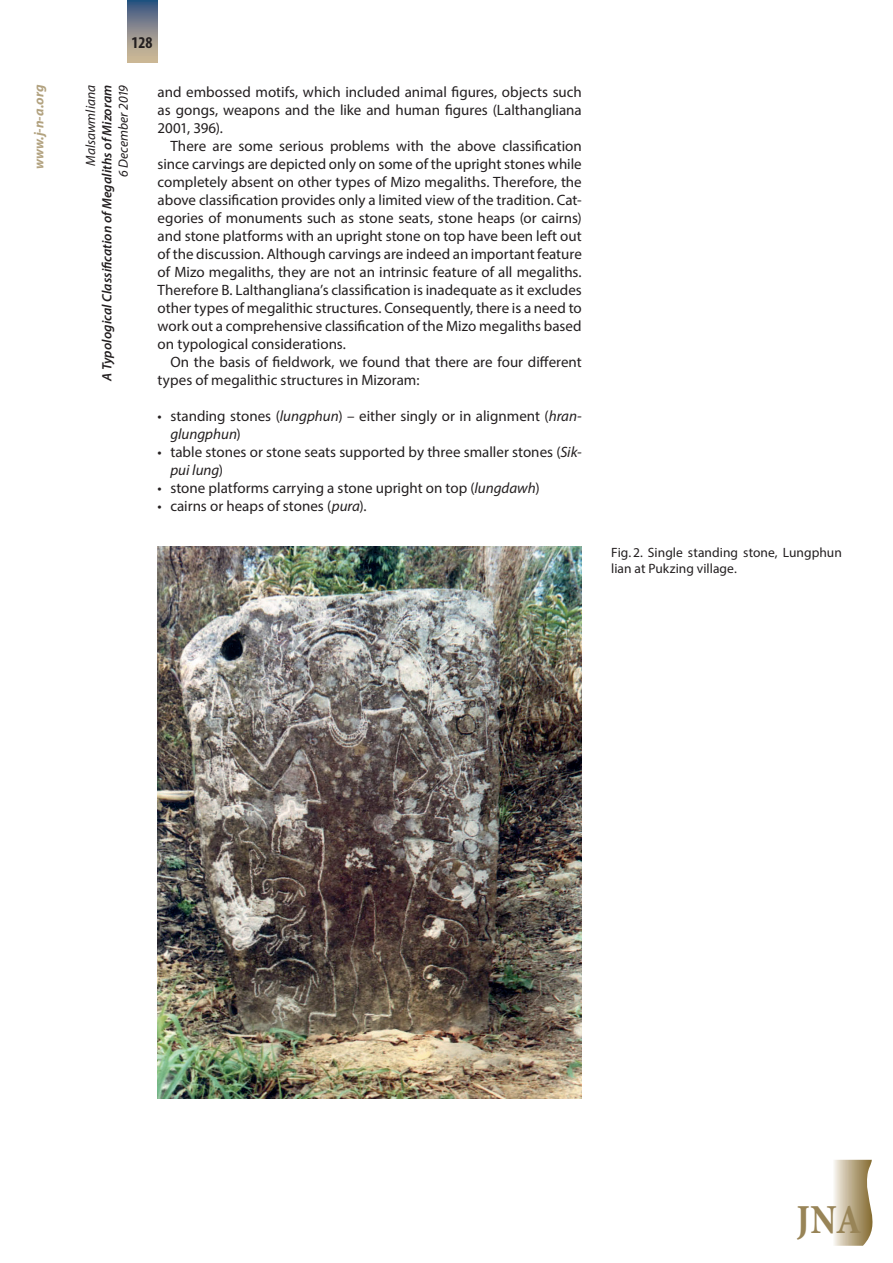
<style>
.page{position:relative;width:893px;height:1263px;background:#fff}
.page>*{position:absolute;margin:0;border:0;box-sizing:border-box;transform-origin:0 0}
.t1{font:700 condensed 41.7px "Minion Pro";color:#988457;scale:.96 1}
.t2{font:700 condensed 16.5px "Myriad Pro";color:#231f20}
.t3{font:15px/18px "Myriad Pro";color:#231f20}
.t4{font:13.5px/16.2px "Myriad Pro";color:#231f20}
.t5{font:italic 600 13.5px "Myriad Pro";letter-spacing:.01em;color:#231f20}
.t6{font:italic 13.5px "Myriad Pro";letter-spacing:.005em;color:#231f20}
.t7{font:italic 700 13.5px "Myriad Pro";color:#b2a27f}
.s1{font-style:italic}
</style>
<div class="page">
<svg style="left:834px;top:1160px;width:39px;height:86px;background:#c3b699"></svg>
<svg style="left:128px;top:0;width:30px;height:63px;background:#898b8d"></svg>
<img style="left:158px;top:546px;width:424px;height:552px">
<p class="t7" style="left:30px;top:169px;width:86px;rotate:-90deg">www.j-n-a.org</p>
<p class="t2" style="left:132px;top:32px;width:23px">128</p>
<p class="t6" style="left:82px;top:166px;width:82px;rotate:-90deg">Malsawmliana</p>
<p class="t5" style="left:98px;top:381px;width:297px;rotate:-90deg">A Typological Classification of Megaliths of Mizoram</p>
<p class="t6" style="left:115px;top:177px;width:94px;rotate:-90deg">6 December 2019</p>
<p class="t3" style="left:158px;top:82px;width:426px;text-align:justify">and embossed motifs, which included animal figures, objects such as gongs, weapons and the like and human figures (Lalthangliana 2001, 396).</p>
<p class="t3" style="left:158px;top:136px;width:426px;text-align:justify;text-indent:13px">There are some serious problems with the above classification since carvings are depicted only on some of the upright stones while completely absent on other types of Mizo megaliths. Therefore, the above classification provides only a limited view of the tradition. Cat&shy;egories of monuments such as stone seats, stone heaps (or cairns) and stone platforms with an upright stone on top have been left out of the discussion. Although carvings are indeed an important feature of Mizo megaliths, they are not an intrinsic feature of all megaliths.<br>Therefore B. Lalthangliana’s classification is inadequate as it excludes other types of megalithic structures. Consequently, there is a need to work out a comprehensive classification of the Mizo megaliths based on typological considerations.</p>
<p class="t3" style="left:158px;top:352px;width:426px;text-indent:13px">On the basis of fieldwork, we found that there are four different types of megalithic structures in Mizoram:</p>
<p class="t3" style="left:170px;top:406px;width:413px;text-indent:-13px">• standing stones (<span class="s1">lungphun</span>) – either singly or in alignment (<span class="s1">hran&shy;glungphun</span>)</p>
<p class="t3" style="left:170px;top:442px;width:413px;text-indent:-13px">• table stones or stone seats supported by three smaller stones (<span class="s1">Sik&shy;pui lung</span>)</p>
<p class="t3" style="left:158px;top:478px;width:384px">• stone platforms carrying a stone upright on top (<span class="s1">lungdawh</span>)</p>
<p class="t3" style="left:158px;top:496px;width:211px">• cairns or heaps of stones (<span class="s1">pura</span>).</p>
<p class="t4" style="left:611px;top:544px;width:232px">Fig.2. Single standing stone, Lungphun lian at Pukzing village.</p>
<h1 class="t1" style="left:796px;top:1191px;width:69px">JNA</h1>
</div>
